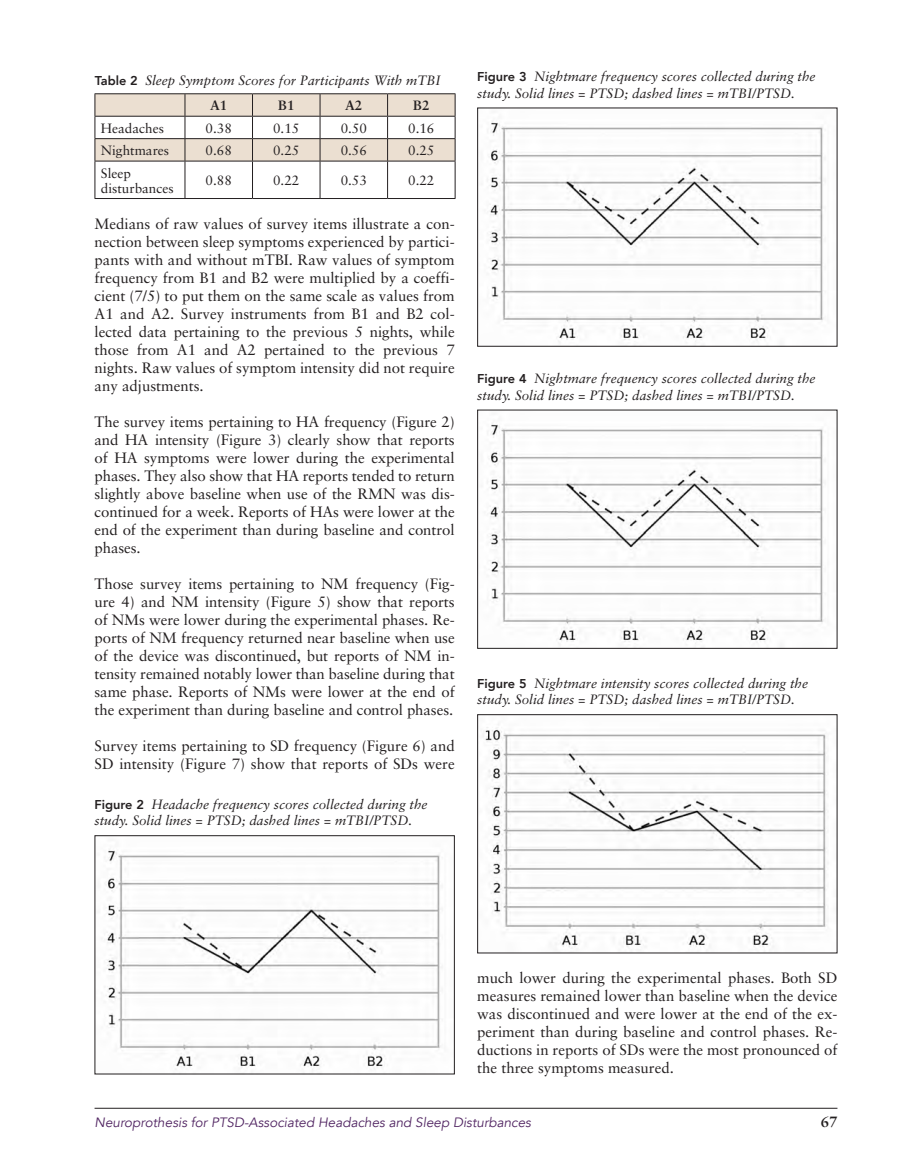
<style>
.page{position:relative;width:905px;height:1175px;background:#fff}
.page>*{position:absolute;margin:0;border:0;box-sizing:border-box;transform-origin:0 0}
.t1{font:15px/18px "Sabon";color:#231f20;text-align:justify}
.t2{font:700 15px "Sabon";color:#231f20}
.t3{font:italic 13.5px/16.5px "Sabon";color:#231f20}
.t4{font:13.5px/15px "Sabon";color:#231f20}
.t5{font:italic 13.5px "Avenir";color:#512562}
.t6{font:700 13.5px "Sabon";color:#231f20}
.s1{font-family:"Avenir";font-weight:800;font-style:normal;font-size:12.75px}
.s2{font-weight:700;font-style:normal}
</style>
<div class="page">
<hr style="left:94px;top:1107px;width:743px;height:1px;background:#231f20">
<hr style="left:184px;top:161px;width:1px;height:37px;background:#231f20">
<hr style="left:252px;top:161px;width:1px;height:37px;background:#231f20">
<hr style="left:320px;top:161px;width:1px;height:37px;background:#231f20">
<hr style="left:387px;top:161px;width:1px;height:37px;background:#231f20">
<hr style="left:94px;top:161px;width:1px;height:37px;background:#231f20">
<hr style="left:454px;top:161px;width:1px;height:37px;background:#231f20">
<hr style="left:94px;top:198px;width:91px;height:1px;background:#231f20">
<hr style="left:185px;top:198px;width:67px;height:1px;background:#231f20">
<hr style="left:252px;top:198px;width:68px;height:1px;background:#231f20">
<hr style="left:320px;top:198px;width:67px;height:1px;background:#231f20">
<hr style="left:387px;top:198px;width:68px;height:1px;background:#231f20">
<hr style="left:94px;top:93px;width:91px;height:1px;background:#231f20">
<hr style="left:185px;top:93px;width:67px;height:1px;background:#231f20">
<hr style="left:252px;top:93px;width:68px;height:1px;background:#231f20">
<hr style="left:320px;top:93px;width:67px;height:1px;background:#231f20">
<hr style="left:387px;top:93px;width:68px;height:1px;background:#231f20">
<svg style="left:94px;top:94px;width:361px;height:67px"></svg>
<hr style="left:94px;top:161px;width:91px;height:1px;background:#231f20">
<hr style="left:185px;top:161px;width:67px;height:1px;background:#231f20">
<hr style="left:252px;top:161px;width:68px;height:1px;background:#231f20">
<hr style="left:320px;top:161px;width:67px;height:1px;background:#231f20">
<hr style="left:387px;top:161px;width:68px;height:1px;background:#231f20">
<img style="left:487px;top:423px;width:337px;height:222px">
<img style="left:105px;top:849px;width:337px;height:221px">
<div style="left:94px;top:835px;width:360px;height:239px;border:1px solid #231f20"></div>
<img style="left:487px;top:121px;width:337px;height:222px">
<img style="left:483px;top:724px;width:343px;height:225px">
<div style="left:477px;top:714px;width:360px;height:239px;border:1px solid #231f20"></div>
<p class="t3" style="left:210px;top:67px;width:232px;line-height:25.3px;text-indent:-115px"><span class="s1">Table 2</span> Sleep Symptom Scores for Participants With mTBI<br><span class="s2">A1</span></p>
<p class="t6" style="left:278px;top:97px;width:18px">B1</p>
<p class="t6" style="left:345px;top:97px;width:19px">A2</p>
<p class="t6" style="left:413px;top:97px;width:18px">B2</p>
<p class="t4" style="left:101px;top:120px;width:65px">Headaches</p>
<p class="t4" style="left:205px;top:120px;width:28px">0.38</p>
<p class="t4" style="left:273px;top:120px;width:28px">0.15</p>
<p class="t4" style="left:340px;top:120px;width:28px">0.50</p>
<p class="t4" style="left:408px;top:120px;width:28px">0.16</p>
<p class="t4" style="left:101px;top:143px;width:70px">Nightmares</p>
<p class="t4" style="left:205px;top:143px;width:28px">0.68</p>
<p class="t4" style="left:273px;top:143px;width:28px">0.25</p>
<p class="t4" style="left:340px;top:143px;width:28px">0.56</p>
<p class="t4" style="left:408px;top:143px;width:28px">0.25</p>
<p class="t4" style="left:101px;top:165px;width:74px">Sleep disturbances</p>
<p class="t4" style="left:205px;top:173px;width:28px">0.88</p>
<p class="t4" style="left:273px;top:173px;width:28px">0.22</p>
<p class="t4" style="left:340px;top:173px;width:28px">0.53</p>
<p class="t4" style="left:408px;top:173px;width:28px">0.22</p>
<p class="t1" style="left:94px;top:214px;width:362px">Medians of raw values of survey items illustrate a con&shy;nection between sleep symptoms experienced by partici&shy;pants with and without mTBI. Raw values of symptom frequency from B1 and B2 were multiplied by a coeffi&shy;cient (7/5) to put them on the same scale as values from A1 and A2. Survey instruments from B1 and B2 col&shy;lected data pertaining to the previous 5 nights, while those from A1 and A2 pertained to the previous 7 nights. Raw values of symptom intensity did not require any adjustments.</p>
<p class="t1" style="left:94px;top:412px;width:362px">The survey items pertaining to HA frequency (Figure 2) and HA intensity (Figure 3) clearly show that reports of HA symptoms were lower during the experimental phases. They also show that HA reports tended to return slightly above baseline when use of the RMN was dis&shy;continued for a week. Reports of HAs were lower at the end of the experiment than during baseline and control phases.</p>
<p class="t1" style="left:94px;top:574px;width:362px">Those survey items pertaining to NM frequency (Fig&shy;ure 4) and NM intensity (Figure 5) show that reports of NMs were lower during the experimental phases. Re&shy;ports of NM frequency returned near baseline when use of the device was discontinued, but reports of NM in&shy;tensity remained notably lower than baseline during that same phase. Reports of NMs were lower at the end of the experiment than during baseline and control phases.</p>
<p class="t1" style="left:94px;top:736px;width:361px">Survey items pertaining to SD frequency (Figure 6) and<br>SD intensity (Figure 7) show that reports of SDs were</p>
<p class="t3" style="left:94px;top:795px;width:334px"><span class="s1">Figure 2</span> Headache frequency scores collected during the study. Solid lines = PTSD; dashed lines = mTBI/PTSD.</p>
<p class="t3" style="left:477px;top:68px;width:340px"><span class="s1">Figure 3</span> Nightmare frequency scores collected during the study. Solid lines = PTSD; dashed lines = mTBI/PTSD.</p>
<p class="t3" style="left:477px;top:370px;width:340px"><span class="s1">Figure 4</span> Nightmare frequency scores collected during the study. Solid lines = PTSD; dashed lines = mTBI/PTSD.</p>
<p class="t3" style="left:477px;top:674px;width:332px"><span class="s1">Figure 5</span> Nightmare intensity scores collected during the study. Solid lines = PTSD; dashed lines = mTBI/PTSD.</p>
<p class="t1" style="left:477px;top:968px;width:362px">much lower during the experimental phases. Both SD measures remained lower than baseline when the device was discontinued and were lower at the end of the ex&shy;periment than during baseline and control phases. Re&shy;ductions in reports of SDs were the most pronounced of the three symptoms measured.</p>
<p class="t5" style="left:94px;top:1113px;width:438px">Neuroprothesis for PTSD-Associated Headaches and Sleep Disturbances</p>
<p class="t2" style="left:820px;top:1112px;width:18px">67</p>
</div>
